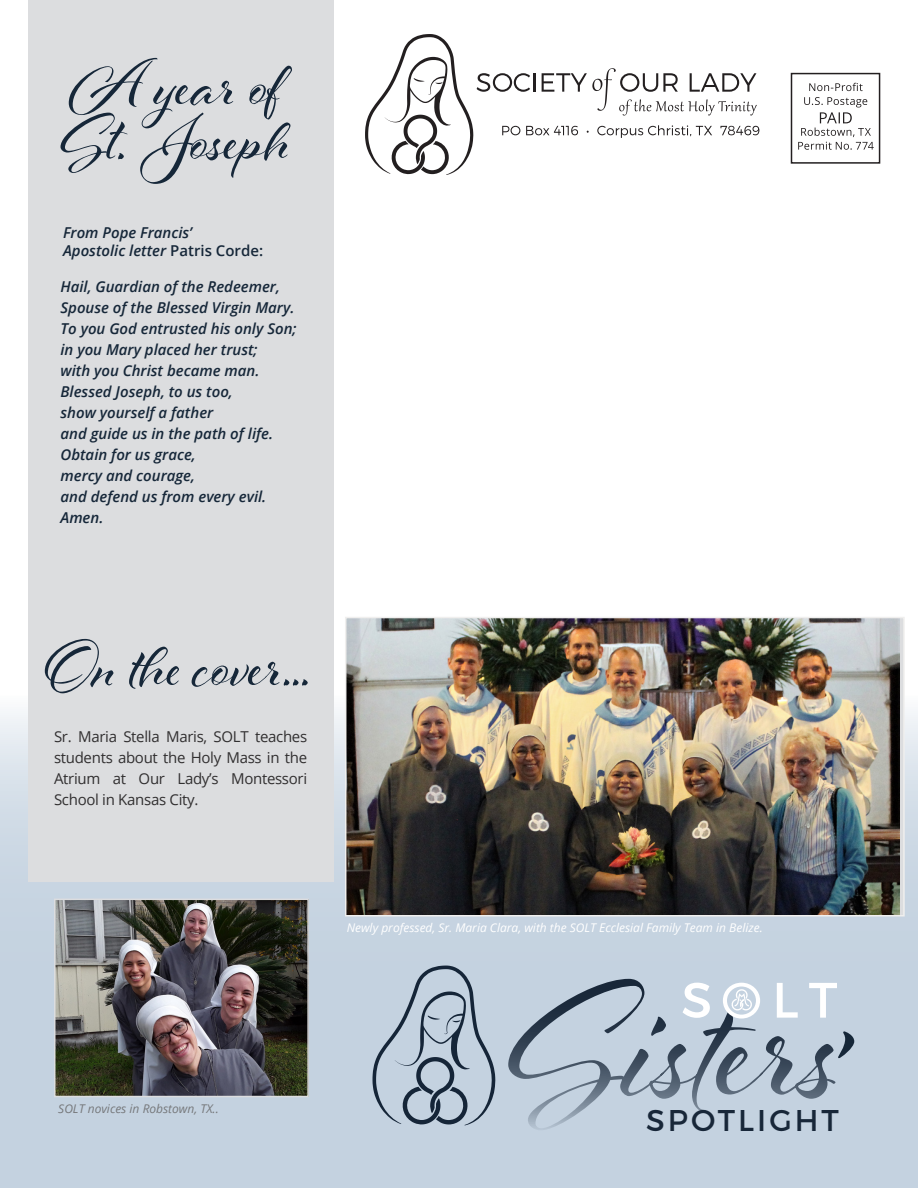
<style>
.page{position:relative;width:918px;height:1188px;background:#fff}
.page>*{position:absolute;margin:0;border:0;box-sizing:border-box;transform-origin:0 0}
.t1{font:70.5px "Al Fresco";color:#162739}
.t2{font:30px "Montserrat";letter-spacing:.1em;color:#182739}
.t3{font:italic 600 15px/21px "Open Sans";color:#162739}
.Body_Copy{font:15px/21px "Open Sans";letter-spacing:-.02em;color:#312f30;text-align:justify}
.t4{font:italic 12px "Open Sans";color:#fff}
.t5{font:italic 12px "Open Sans";color:#76787b}
.s1{font-style:normal}
</style>
<div class="page">
<div style="left:0;top:696px;width:918px;height:492px;background:#c4d2e0"></div>
<svg style="left:508px;top:979px;width:327px;height:151px"></svg>
<svg style="left:373px;top:966px;width:122px;height:159px"></svg>
<svg style="left:683px;top:983px;width:27px;height:35px"></svg>
<svg style="left:777px;top:983px;width:21px;height:35px"></svg>
<svg style="left:809px;top:983px;width:28px;height:35px"></svg>
<svg style="left:723px;top:983px;width:37px;height:36px"></svg>
<div style="left:28px;top:0;width:306px;height:881px;background:#dcdddf"></div>
<img style="left:348px;top:620px;width:551px;height:293px">
<div style="left:345px;top:617px;width:560px;height:299px;border:2px solid #f0efee"></div>
<img style="left:57px;top:902px;width:249px;height:192px">
<div style="left:54px;top:899px;width:255px;height:198px;border:2px solid #dcdddf"></div>
<svg style="left:365px;top:34px;width:394px;height:141px"></svg>
<div style="left:791px;top:73px;width:89px;height:91px;border:2px solid #231f20"></div>
<svg style="left:798px;top:97px;width:76px;height:53px"></svg>
<svg style="left:809px;top:83px;width:54px;height:8px"></svg>
<svg style="left:838px;top:1031px;width:16px;height:27px"></svg>
<p class="t1" style="left:69px;top:38px;width:215px">A year of</p>
<p class="t1" style="left:61px;top:93px;width:231px">St. Joseph</p>
<p class="t3" style="left:63px;top:222px;width:131px">From Pope Francis’</p>
<p class="t3" style="left:63px;top:240px;width:202px">Apostolic letter <span class="s1">Patris Corde:</span></p>
<p class="t3" style="left:60px;top:276px;width:221px">Hail, Guardian of the Redeemer,</p>
<p class="t3" style="left:60px;top:297px;width:235px">Spouse of the Blessed Virgin Mary.</p>
<p class="t3" style="left:60px;top:318px;width:238px">To you God entrusted his only Son;</p>
<p class="t3" style="left:60px;top:339px;width:199px">in you Mary placed her trust;</p>
<p class="t3" style="left:60px;top:360px;width:200px">with you Christ became man.</p>
<p class="t3" style="left:60px;top:381px;width:174px">Blessed Joseph, to us too,</p>
<p class="t3" style="left:60px;top:402px;width:154px">show yourself a father</p>
<p class="t3" style="left:60px;top:423px;width:214px">and guide us in the path of life.</p>
<p class="t3" style="left:60px;top:444px;width:137px">Obtain for us grace, mercy and courage,</p>
<p class="t3" style="left:60px;top:486px;width:207px">and defend us from every evil.<br>Amen.</p>
<p class="t1" style="left:45px;top:619px;width:267px">On the cover...</p>
<p class="Body_Copy" style="left:54px;top:725px;width:255px">Sr. Maria Stella Maris, SOLT teaches students about the Holy Mass in the Atrium at Our Lady’s Montessori School in Kansas City.</p>
<p class="t4" style="left:347px;top:920px;width:418px">Newly professed, Sr. Maria Clara, with the SOLT Ecclesial Family Team in Belize.</p>
<p class="t5" style="left:58px;top:1100px;width:162px">SOLT novices in Robstown, TX..</p>
<p class="t2" style="left:646px;top:1102px;width:194px">SPOTLIGHT</p>
</div>
